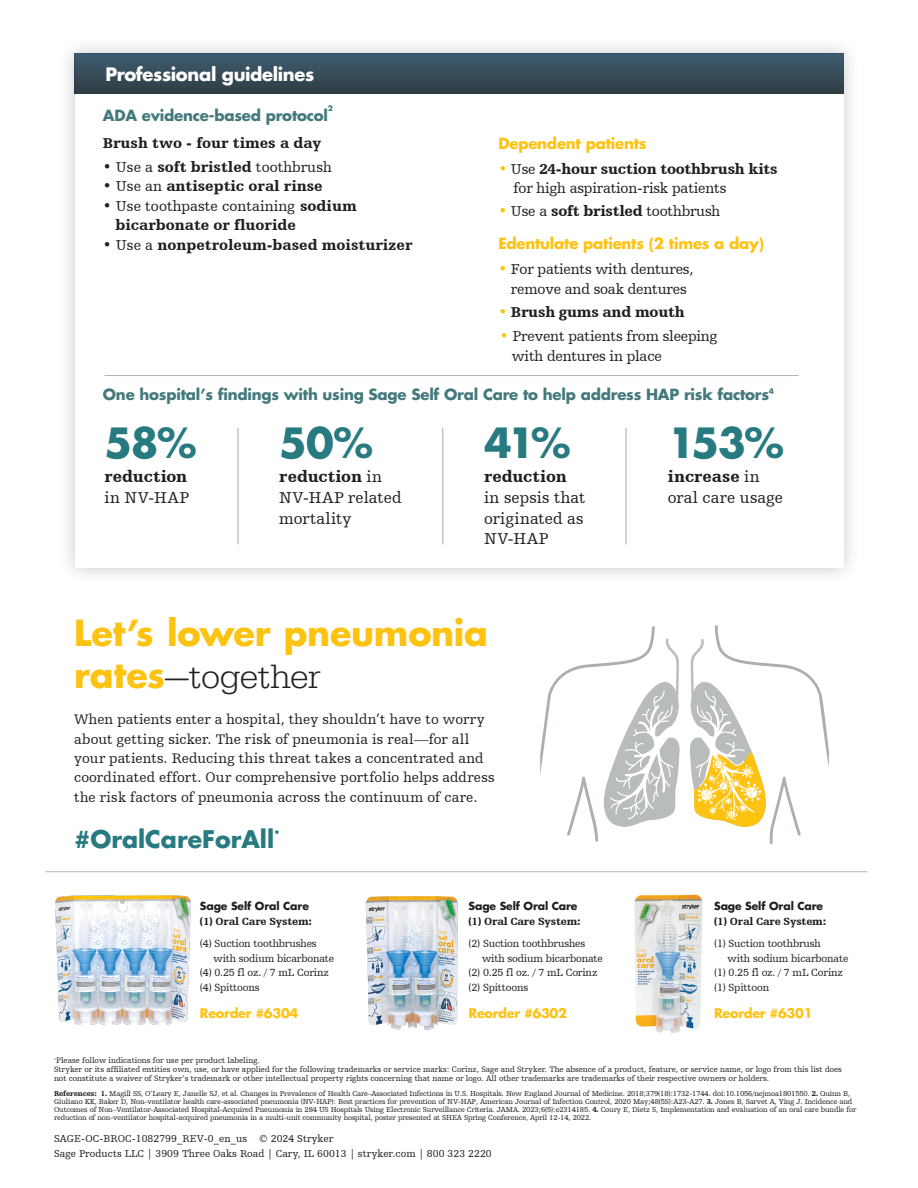
<style>
.page{position:relative;width:918px;height:1188px;background:#fff}
.page>*{position:absolute;margin:0;border:0;box-sizing:border-box;transform-origin:0 0}
.Stat_Callout{font:700 40.5px "Futura For Stryker";letter-spacing:-.04em;color:#277a7f}
.Headline{font:700 34.95px "Futura Std";letter-spacing:-.005em;color:#fec210}
.Headline-2{font:300 34.95px "Egyptienne URW";letter-spacing:-.01em;color:#231f20}
.t1{font:700 23.7px "Futura For Stryker";color:#277a7f}
.t2{font:700 18px "Futura For Stryker";letter-spacing:-.02em;color:#fff}
.Stat_body_copy{font:16.5px/21px "Humanist Slabserif 712 BT";letter-spacing:.01em;color:#231f20}
.Stat_body_copy-2{font:900 16.5px/21px "Humanist Slabserif 712 BT";letter-spacing:-.005em;color:#231f20}
.product_header{font:15px/19.4px "Humanist Slabserif 712 BT";letter-spacing:-.015em;color:#231f20}
.product_header-2{font:900 15px/19.5px "Humanist Slabserif 712 BT";color:#231f20}
.product_header-3{font:700 15px "Futura For Stryker";letter-spacing:-.015em;color:#44797b}
.product_header-4{font:700 15px "Futura For Stryker";letter-spacing:-.015em;color:#fec210}
.Body_Copy_1{font:14.55px/19.4px "Humanist Slabserif 712 BT";letter-spacing:.01em;color:#231f20}
.product_list{font:700 12.9px "Futura Std";letter-spacing:-.025em;color:#fec210}
.product_list-2{font:10.8px/14.5px "Humanist Slabserif 712 BT";letter-spacing:-.015em;color:#231f20}
.product_list-3{font:900 10.8px "Humanist Slabserif 712 BT";letter-spacing:-.015em;color:#231f20}
.product_list-4{font:700 10.8px "Futura Std";letter-spacing:-.01em;color:#231f20}
.t3{font:10.5px "Humanist Slabserif 712 BT";letter-spacing:.005em;color:#231f20}
.t4{font:8.25px/9px "Humanist Slabserif 712 BT";color:#231f20}
.t5{font:7.5px/8.2px "Humanist Slabserif 712 BT";letter-spacing:-.02em;color:#231f20}
.product_header-5{font:700 7.5px "Futura For Stryker";color:#44797b}
.s1{font-weight:900}
.s2{font-weight:400}
.s3{font-weight:900;color:#f9c40c}
.s4{color:#f9c40c}
.s5{font-family:"Futura Std";font-weight:700;color:#fec210}
</style>
<div class="page">
<div style="left:57px;top:35px;width:804px;height:550px;background:#231f20;opacity:.25"></div>
<div style="left:75px;top:54px;width:768px;height:513px;background:#fff"></div>
<hr style="left:237px;top:428px;width:2px;height:116px;background:#afb3b3">
<img style="left:634px;top:894px;width:69px;height:139px">
<img style="left:55px;top:895px;width:136px;height:131px">
<img style="left:365px;top:896px;width:93px;height:134px">
<hr style="left:45px;top:871px;width:822px;height:1px;background:#afb3b3">
<div style="left:75px;top:54px;width:768px;height:40px;background:linear-gradient(to bottom,#3d5c70,#313d43)"></div>
<hr style="left:105px;top:375px;width:694px;height:1px;background:#afb3b3">
<svg style="left:540px;top:626px;width:140px;height:216px"></svg>
<svg style="left:690px;top:625px;width:139px;height:219px"></svg>
<hr style="left:442px;top:428px;width:1px;height:116px;background:#afb3b3">
<hr style="left:625px;top:428px;width:2px;height:116px;background:#afb3b3">
<p class="t2" style="left:105px;top:62px;width:211px">Professional guidelines</p>
<p class="product_header-3" style="left:103px;top:105px;width:227px">ADA evidence-based protocol</p>
<p class="product_header-5" style="left:328px;top:104px;width:7px">2</p>
<p class="product_header-2" style="left:103px;top:133px;width:220px">Brush two - four times a day</p>
<p class="product_header" style="left:103px;top:157px;width:231px"><span class="s1">•</span> Use a <span class="s1">soft bristled</span> toothbrush</p>
<p class="product_header-2" style="left:103px;top:176px;width:221px">• <span class="s2">Use an</span> antiseptic oral rinse</p>
<p class="product_header-2" style="left:115px;top:196px;width:243px;text-indent:-13px">• <span class="s2">Use toothpaste containing</span> sodium bicarbonate or fluoride</p>
<p class="product_header-2" style="left:103px;top:235px;width:311px"><span class="s2">• Use a</span> nonpetroleum-based moisturizer</p>
<p class="product_header-4" style="left:498px;top:133px;width:150px">Dependent patients</p>
<p class="product_header" style="left:513px;top:159px;width:266px;line-height:18.6px;text-indent:-15px"><span class="s3">•</span> Use <span class="s1">24-hour suction toothbrush kits </span>for high aspiration-risk patients</p>
<p class="product_header" style="left:498px;top:201px;width:224px"><span class="s3">•</span> Use a <span class="s1">soft bristled</span> toothbrush</p>
<p class="product_header-4" style="left:498px;top:233px;width:267px">Edentulate patients (2 times a day)</p>
<p class="product_header" style="left:498px;top:259px;width:197px;text-align:center"><span class="s3">•</span> For patients with dentures, remove and soak dentures</p>
<p class="product_header-2" style="left:498px;top:302px;width:188px"><span class="s4">•</span> Brush gums and mouth</p>
<p class="product_header" style="left:512px;top:326px;width:207px;text-indent:-12px"><span class="s3">•</span> Prevent patients from sleeping with dentures in place</p>
<p class="product_header-3" style="left:103px;top:384px;width:673px">One hospital’s findings with using Sage Self Oral Care to help address HAP risk factors<sup>4</sup></p>
<p class="Stat_Callout" style="left:105px;top:416px;width:94px">58%</p>
<p class="Stat_body_copy-2" style="left:105px;top:465px;width:86px">reduction <span class="s2">in NV-HAP</span></p>
<p class="Stat_Callout" style="left:279px;top:416px;width:95px">50%</p>
<p class="Stat_body_copy" style="left:279px;top:465px;width:124px"><span class="s1">reduction</span> in<br>NV-HAP related mortality</p>
<p class="Stat_Callout" style="left:484px;top:416px;width:88px">41%</p>
<p class="Stat_body_copy" style="left:484px;top:465px;width:103px"><span class="s1">reduction </span>in sepsis that originated as<br>NV-HAP</p>
<p class="Headline" style="left:74px;top:609px;width:415px">Let’s lower pneumonia</p>
<p class="Headline-2" style="left:74px;top:656px;width:249px"><span class="s5">rates</span>—together</p>
<p class="Body_Copy_1" style="left:74px;top:709px;width:422px">When patients enter a hospital, they shouldn’t have to worry about getting sicker. The risk of pneumonia is real—for all your patients. Reducing this threat takes a concentrated and coordinated effort. Our comprehensive portfolio helps address the risk factors of pneumonia across the continuum of care.</p>
<p class="t1" style="left:74px;top:824px;width:207px">#OralCareForAll<sup>*</sup></p>
<p class="product_list-4" style="left:200px;top:899px;width:111px">Sage Self Oral Care</p>
<p class="product_list-3" style="left:200px;top:915px;width:114px">(1) Oral Care System:</p>
<p class="product_list-2" style="left:213px;top:936px;width:122px;text-indent:-14px">(4) Suction toothbrushes with sodium bicarbonate</p>
<p class="product_list-2" style="left:200px;top:965px;width:130px">(4) 0.25 fl oz. / 7 mL Corinz</p>
<p class="product_list-2" style="left:200px;top:980px;width:61px">(4) Spittoons</p>
<p class="product_list" style="left:200px;top:1004px;width:100px">Reorder #6304</p>
<p class="product_list-4" style="left:469px;top:899px;width:111px">Sage Self Oral Care</p>
<p class="product_list-3" style="left:469px;top:915px;width:114px">(1) Oral Care System:</p>
<p class="product_list-2" style="left:482px;top:936px;width:122px;text-indent:-14px">(2) Suction toothbrushes with sodium bicarbonate</p>
<p class="product_list-2" style="left:469px;top:965px;width:130px">(2) 0.25 fl oz. / 7 mL Corinz</p>
<p class="product_list-2" style="left:469px;top:980px;width:61px">(2) Spittoons</p>
<p class="product_list" style="left:469px;top:1004px;width:100px">Reorder #6302</p>
<p class="Stat_Callout" style="left:668px;top:416px;width:118px">153%</p>
<p class="Stat_body_copy" style="left:668px;top:465px;width:117px"><span class="s1">increase</span> in oral care usage</p>
<p class="product_list-4" style="left:714px;top:899px;width:111px">Sage Self Oral Care</p>
<p class="product_list-3" style="left:714px;top:915px;width:114px">(1) Oral Care System:</p>
<p class="product_list-2" style="left:728px;top:936px;width:122px;text-indent:-14px">(1) Suction toothbrush<br>with sodium bicarbonate</p>
<p class="product_list-2" style="left:714px;top:965px;width:130px">(1) 0.25 fl oz. / 7 mL Corinz</p>
<p class="product_list-2" style="left:714px;top:980px;width:57px">(1) Spittoon</p>
<p class="product_list" style="left:714px;top:1004px;width:100px">Reorder #6301</p>
<p class="t4" style="left:54px;top:1056px;width:789px"><sup>*</sup>Please follow indications for use per product labeling.<br>Stryker or its affiliated entities own, use, or have applied for the following trademarks or service marks: Corinz, Sage and Stryker. The absence of a product, feature, or service name, or logo from this list does not constitute a waiver of Stryker’s trademark or other intellectual property rights concerning that name or logo. All other trademarks are trademarks of their respective owners or holders.</p>
<p class="t5" style="left:54px;top:1089px;width:804px"><span class="s1">References: 1.</span> Magill SS, O’Leary E, Janelle SJ, et al. Changes in Prevalence of Health Care–Associated Infections in U.S. Hospitals. New England Journal of Medicine. 2018;379(18):1732-1744. doi:10.1056/nejmoa1801550. <span class="s1">2.</span> Quinn B, Giuliano KK, Baker D, Non-ventilator health care-associated pneumonia (NV-HAP): Best practices for prevention of NV-HAP, American Journal of Infection Control, 2020 May;48(5S):A23-A27. <span class="s1">3.</span> Jones B, Sarvet A, Ying J. Incidence and Outcomes of Non–Ventilator-Associated Hospital-Acquired Pneumonia in 284 US Hospitals Using Electronic Surveillance Criteria. JAMA. 2023;6(5):e2314185. <span class="s1">4.</span> Coury E, Dietz S, Implementation and evaluation of an oral care bundle for reduction of non-ventilator hospital-acquired pneumonia in a multi-unit community hospital, poster presented at SHEA Spring Conference, April 12-14, 2022.</p>
<p class="t3" style="left:54px;top:1132px;width:281px">SAGE-OC-BROC-1082799_REV-0_en_us © 2024 Stryker</p>
<p class="t3" style="left:54px;top:1147px;width:439px">Sage Products LLC | 3909 Three Oaks Road | Cary, IL 60013 | stryker.com | 800 323 2220</p>
</div>
